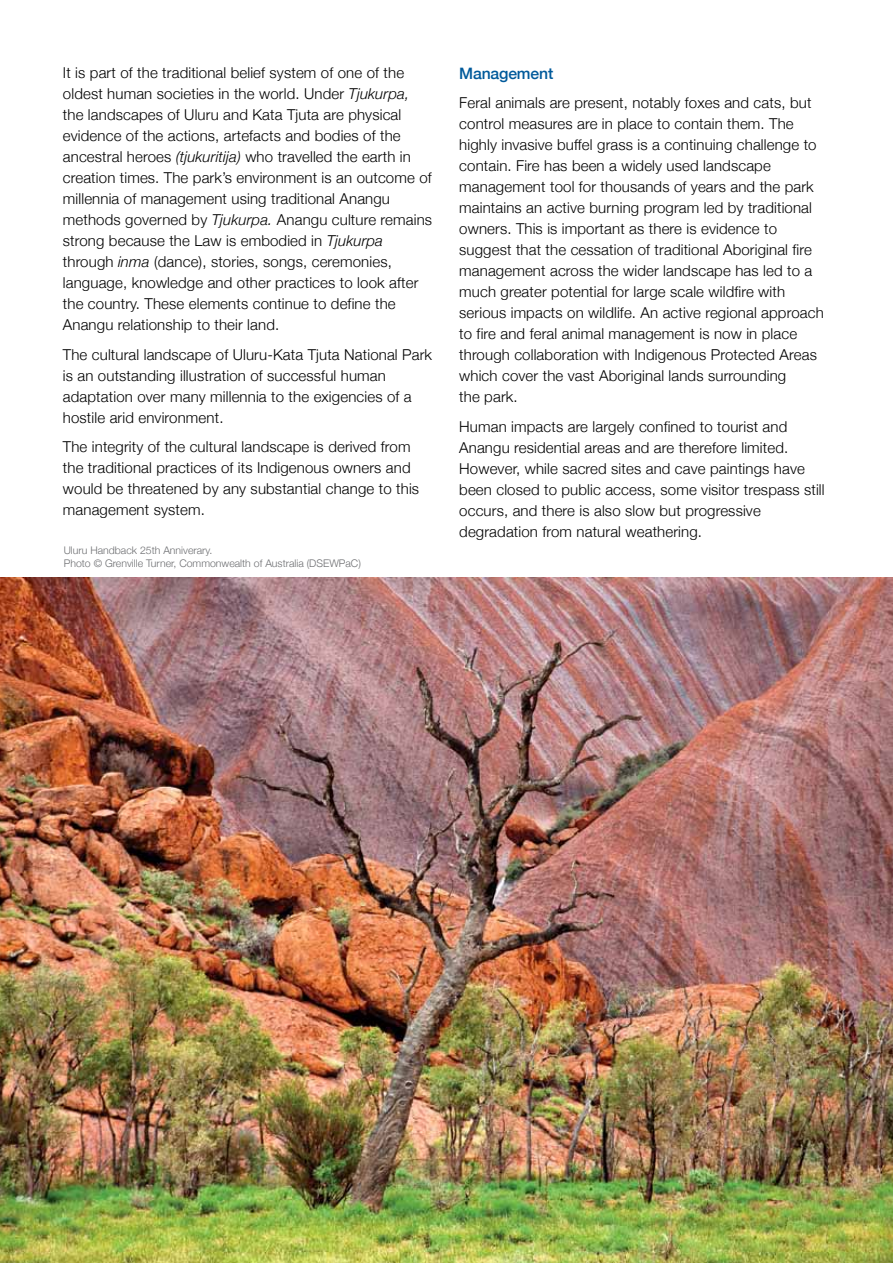
<style>
.page{position:relative;width:893px;height:1263px;background:#fff}
.page>*{position:absolute;margin:0;border:0;box-sizing:border-box;transform-origin:0 0}
.t1{font:500 15.75px "Helvetica Neue";letter-spacing:-.01em;color:#005a9b}
.t2{font:300 15px/21px "Helvetica Neue";letter-spacing:.01em;color:#000}
.t3{font:300 10.5px/13.5px "Helvetica Neue";color:#6d6e71}
.s1{font-style:italic}
</style>
<div class="page">
<img style="left:0;top:578px;width:893px;height:685px">
<p class="t2" style="left:63px;top:62px;width:371px">It is part of the traditional belief system of one of the oldest human societies in the world. Under <span class="s1">Tjukurpa, </span>the landscapes of Uluru and Kata Tjuta are physical evidence of the actions, artefacts and bodies of the ancestral heroes <span class="s1">(tjukuritija)</span> who travelled the earth in creation times. The park’s environment is an outcome of millennia of management using traditional Anangu methods governed by <span class="s1">Tjukurpa.</span> Anangu culture remains strong because the Law is embodied in <span class="s1">Tjukurpa </span>through <span class="s1">inma</span> (dance), stories, songs, ceremonies, language, knowledge and other practices to look after the country. These elements continue to define the Anangu relationship to their land.</p>
<p class="t2" style="left:63px;top:343px;width:371px">The cultural landscape of Uluru-Kata Tjuta National Park is an outstanding illustration of successful human adaptation over many millennia to the exigencies of a hostile arid environment.</p>
<p class="t2" style="left:63px;top:436px;width:358px">The integrity of the cultural landscape is derived from the traditional practices of its Indigenous owners and would be threatened by any substantial change to this management system.</p>
<p class="t3" style="left:64px;top:543px;width:299px">Uluru Handback 25th Anniverary.<br>Photo © Grenville Turner, Commonwealth of Australia (DSEWPaC)</p>
<p class="t1" style="left:459px;top:64px;width:95px">Management</p>
<p class="t2" style="left:459px;top:92px;width:366px">Feral animals are present, notably foxes and cats, but control measures are in place to contain them. The highly invasive buffel grass is a continuing challenge to contain. Fire has been a widely used landscape management tool for thousands of years and the park maintains an active burning program led by traditional owners. This is important as there is evidence to suggest that the cessation of traditional Aboriginal fire management across the wider landscape has led to a much greater potential for large scale wildfire with serious impacts on wildlife. An active regional approach to fire and feral animal management is now in place through collaboration with Indigenous Protected Areas which cover the vast Aboriginal lands surrounding<br>the park.</p>
<p class="t2" style="left:459px;top:415px;width:367px">Human impacts are largely confined to tourist and Anangu residential areas and are therefore limited.<br>However, while sacred sites and cave paintings have been closed to public access, some visitor trespass still occurs, and there is also slow but progressive degradation from natural weathering.</p>
</div>
